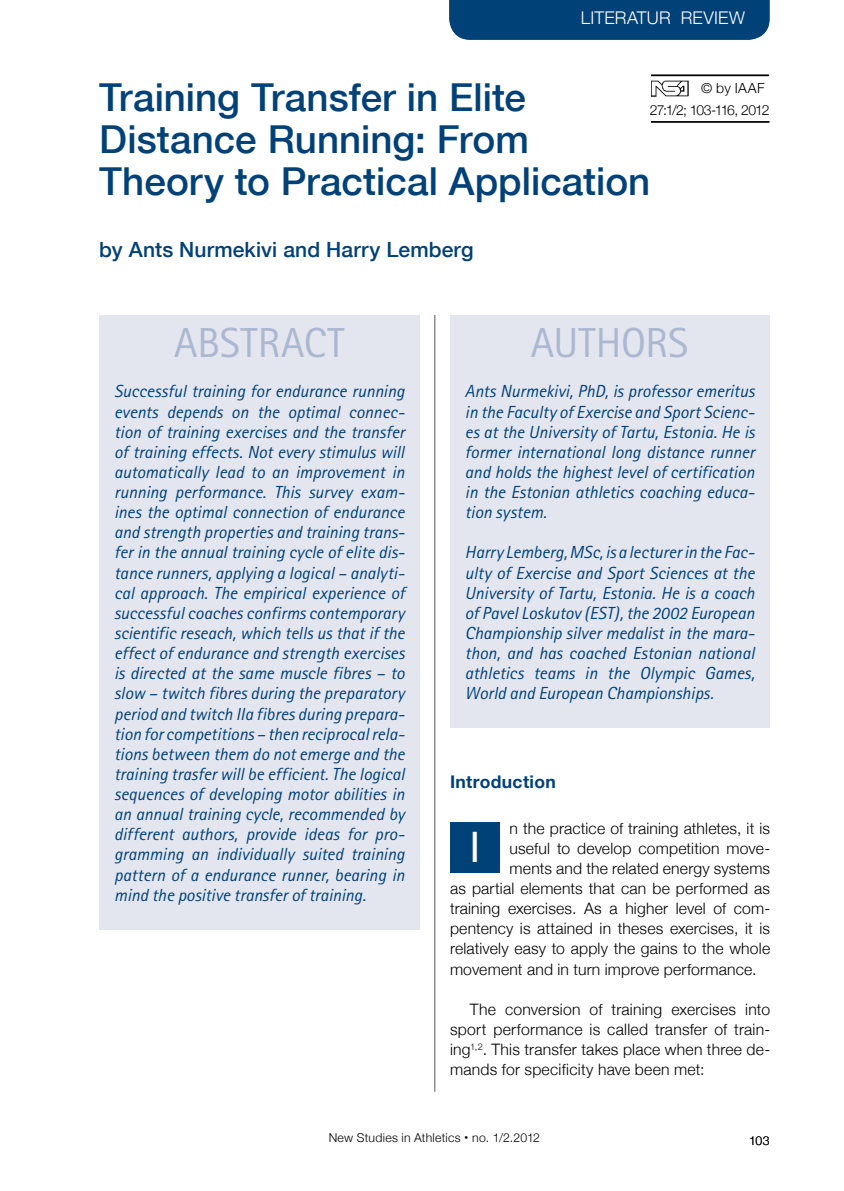
<style>
.page{position:relative;width:844px;height:1191px;background:#fff}
.page>*{position:absolute;margin:0;border:0;box-sizing:border-box;transform-origin:0 0}
.t1{font:42px "Rotis Sans Serif";color:#acb8d1}
.t2{font:42px "Helvetica Neue";color:#fff}
.t3{font:500 38.5px/42px "Helvetica Neue";color:#004178}
.t4{font:500 21px "Helvetica Neue";letter-spacing:.005em;color:#004178}
.t5{font:italic 17.5px/20.1px "Rotis Sans Serif";letter-spacing:-.005em;color:#004178;text-align:justify}
.t6{font:300 17.5px "Helvetica Neue";letter-spacing:.01em;color:#fff}
.t7{font:700 17.5px "Helvetica Neue";letter-spacing:.02em;color:#004178}
.t8{font:300 15.75px/20.1px "Helvetica Neue";letter-spacing:.01em;color:#000;text-align:justify}
.t9{font:300 14px "Helvetica Neue";letter-spacing:-.075em;color:#000}
.t10{font:300 14px "Helvetica Neue";letter-spacing:-.05em;color:#000}
.t11{font:300 12.25px "Helvetica Neue";letter-spacing:.02em;color:#000}
.s1{font-weight:700;font-size:15.75px}
</style>
<div class="page">
<img style="left:651px;top:80px;width:38px;height:17px">
<hr style="left:646px;top:74px;width:123px;height:2px;background:#000">
<hr style="left:646px;top:121px;width:123px;height:2px;background:#000">
<hr style="left:434px;top:74px;width:1px;height:1017px;background:#58585a">
<div style="left:449px;top:0;width:320px;height:40px;background:#004178"></div>
<div style="left:99px;top:74px;width:551px;height:241px;background:#fff"></div>
<div style="left:450px;top:822px;width:49px;height:51px;background:#004178"></div>
<div style="left:99px;top:315px;width:320px;height:614px;background:#e3e6ef"></div>
<div style="left:450px;top:315px;width:319px;height:413px;background:#e3e6ef"></div>
<p class="t6" style="left:580px;top:7px;width:165px">LITERATUR REVIEW</p>
<p class="t10" style="left:701px;top:79px;width:65px">© by IAAF</p>
<h2 class="t3" style="left:99px;top:76px;width:552px">Training Transfer in Elite<br>Distance Running: From<br>Theory to Practical Application</h2>
<p class="t4" style="left:99px;top:237px;width:376px">by Ants Nurmekivi and Harry Lemberg</p>
<p class="t9" style="left:649px;top:102px;width:121px">27:1/2; 103-116, 2012</p>
<h1 class="t1" style="left:174px;top:318px;width:172px">ABSTRACT</h1>
<p class="t5" style="left:114px;top:381px;width:292px">Successful training for endurance running events depends on the optimal connec&shy;tion of training exercises and the transfer of training effects. Not every stimulus will automatically lead to an improvement in running performance. This survey exam&shy;ines the optimal connection of endurance and strength properties and training trans&shy;fer in the annual training cycle of elite dis&shy;tance runners, applying a logical – analyti&shy;cal approach. The empirical experience of successful coaches confirms contemporary scientific reseach, which tells us that if the effect of endurance and strength exercises is directed at the same muscle fibres – to slow – twitch fibres during the preparatory period and twitch IIa fibres during prepara&shy;tion for competitions – then reciprocal rela&shy;tions between them do not emerge and the training trasfer will be efficient. The logical sequences of developing motor abilities in an annual training cycle, recommended by different authors, provide ideas for pro&shy;gramming an individually suited training pattern of a endurance runner, bearing in mind the positive transfer of training.</p>
<h1 class="t1" style="left:531px;top:318px;width:159px">AUTHORS</h1>
<p class="t5" style="left:465px;top:381px;width:291px">Ants Nurmekivi, PhD, is professor emeritus in the Faculty of Exercise and Sport Scienc&shy;es at the University of Tartu, Estonia. He is former international long distance runner and holds the highest level of certification in the Estonian athletics coaching educa&shy;tion system.</p>
<p class="t5" style="left:465px;top:542px;width:291px">Harry Lemberg, MSc, is a lecturer in the Fac&shy;ulty of Exercise and Sport Sciences at the University of Tartu, Estonia. He is a coach of Pavel Loskutov (EST), the 2002 European Championship silver medalist in the mara&shy;thon, and has coached Estonian national athletics teams in the Olympic Games, World and European Championships.</p>
<p class="t7" style="left:450px;top:771px;width:107px">Introduction</p>
<p class="t8" style="left:509px;top:817px;width:262px">n the practice of training athletes, it is</p>
<p class="t8" style="left:509px;top:837px;width:262px">useful to develop competition move-</p>
<p class="t8" style="left:509px;top:857px;width:262px">ments and the related energy systems</p>
<p class="t8" style="left:450px;top:878px;width:321px">as partial elements that can be performed as</p>
<p class="t8" style="left:450px;top:898px;width:321px">training exercises. As a higher level of com-</p>
<p class="t8" style="left:450px;top:918px;width:321px">pentency is attained in theses exercises, it is</p>
<p class="t8" style="left:450px;top:938px;width:321px">relatively easy to apply the gains to the whole</p>
<p class="t8" style="left:450px;top:958px;width:308px">movement and in turn improve performance.</p>
<p class="t8" style="left:450px;top:998px;width:321px;text-indent:20px">The conversion of training exercises into sport performance is called transfer of train&shy;ing<sup>1,2</sup>. This transfer takes place when three de&shy;mands for specificity have been met:</p>
<h1 class="t2" style="left:469px;top:822px;width:12px">I</h1>
<p class="t11" style="left:328px;top:1130px;width:213px">New Studies in Athletics <span class="s1">·</span> no. 1/2.2012</p>
<p class="t11" style="left:749px;top:1133px;width:22px">103</p>
</div>
